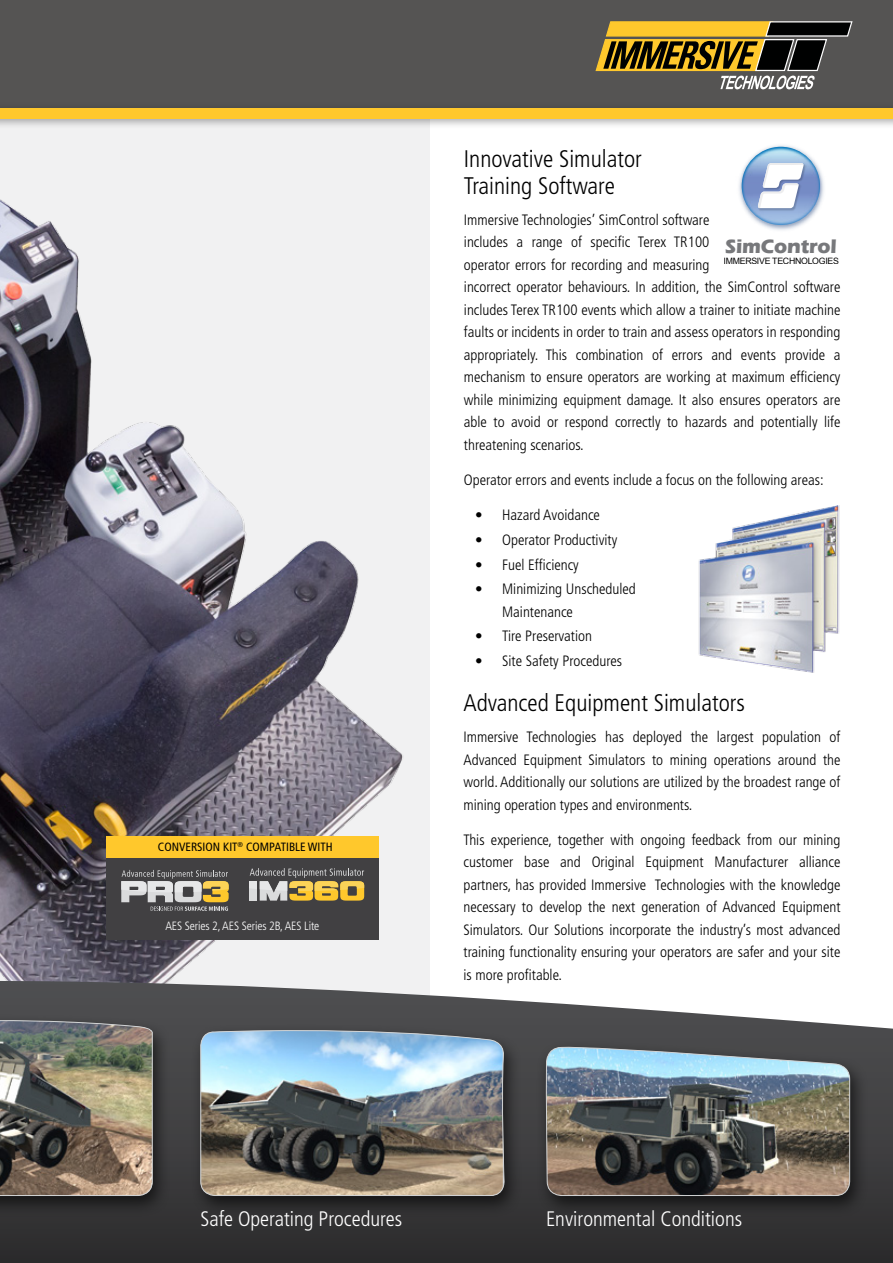
<style>
.page{position:relative;width:893px;height:1263px;background:#fff}
.page>*{position:absolute;margin:0;border:0;box-sizing:border-box;transform-origin:0 0}
.t1{font:300 condensed 24px/27px "Frutiger LT Std";color:#000}
.t2{font:300 condensed 21px "Frutiger LT Std";color:#fff}
.t3{font:700 20.25px "Eras ITC";letter-spacing:-.01em;color:#77787b}
.t4{font:300 condensed 15px/22.5px "Frutiger LT Std";color:#000}
.t5{font:300 condensed 12px "Frutiger LT Std";letter-spacing:-.01em;color:#fff}
.t6{font:condensed 12px "Frutiger LT Std";color:#000}
.t7{font:8.7px "Arial";letter-spacing:-.03em;color:#000}
</style>
<div class="page">
<div style="left:0;top:83px;width:429px;height:931px;background:#f1f1f2"></div>
<img style="left:0;top:199px;width:403px;height:782px">
<div style="left:0;top:0;width:893px;height:108px;background:#555453"></div>
<div style="left:0;top:102px;width:893px;height:27px;background:#000;opacity:.35"></div>
<div style="left:0;top:108px;width:893px;height:11px;background:#ffc82c"></div>
<img style="left:698px;top:506px;width:142px;height:167px">
<svg style="left:595px;top:21px;width:258px;height:68px"></svg>
<img style="left:739px;top:145px;width:85px;height:85px">
<img style="left:757px;top:183px;width:45px;height:28px">
<img style="left:762px;top:162px;width:44px;height:29px">
<svg style="left:758px;top:163px;width:46px;height:45px"></svg>
<svg style="left:0;top:981px;width:893px;height:282px"></svg>
<div style="left:0;top:1013px;width:171px;height:204px;background:#000;opacity:.63"></div>
<img style="left:0;top:1013px;width:153px;height:183px">
<div style="left:190px;top:1023px;width:332px;height:194px;background:#000;opacity:.63"></div>
<img style="left:200px;top:1026px;width:305px;height:170px">
<div style="left:536px;top:1040px;width:333px;height:177px;background:#000;opacity:.63"></div>
<img style="left:546px;top:1045px;width:304px;height:151px">
<div style="left:106px;top:837px;width:272px;height:103px;background:#414042"></div>
<svg style="left:121px;top:870px;width:108px;height:41px"></svg>
<svg style="left:250px;top:868px;width:114px;height:32px"></svg>
<div style="left:106px;top:836px;width:272px;height:22px;background:#ffc82c"></div>
<p class="t6" style="left:158px;top:840px;width:176px">CONVERSION KIT<sup>®</sup> COMPATIBLE WITH</p>
<p class="t5" style="left:165px;top:919px;width:156px">AES Series 2, AES Series 2B, AES Lite</p>
<h1 class="t1" style="left:464px;top:145px;width:179px">Innovative Simulator<br>Training Software</h1>
<p class="t4" style="left:464px;top:209px;width:378px">Immersive Technologies’ SimControl software<br>includes a range of specific Terex TR100<br>operator errors for recording and measuring<br>incorrect operator behaviours. In addition, the SimControl software includes Terex TR100 events which allow a trainer to initiate machine faults or incidents in order to train and assess operators in responding appropriately. This combination of errors and events provide a mechanism to ensure operators are working at maximum efficiency while minimizing equipment damage. It also ensures operators are able to avoid or respond correctly to hazards and potentially life threatening scenarios.</p>
<p class="t4" style="left:464px;top:469px;width:361px">Operator errors and events include a focus on the following areas:</p>
<p class="t4" style="left:475px;top:504px;width:126px">• Hazard Avoidance</p>
<p class="t4" style="left:475px;top:529px;width:144px">• Operator Productivity</p>
<p class="t4" style="left:475px;top:553px;width:105px">• Fuel Efficiency</p>
<p class="t4" style="left:502px;top:578px;width:135px;text-indent:-27px">• Minimizing Unscheduled<br>Maintenance</p>
<p class="t4" style="left:475px;top:625px;width:118px">• Tire Preservation</p>
<p class="t4" style="left:475px;top:650px;width:148px">• Site Safety Procedures</p>
<h1 class="t1" style="left:463px;top:690px;width:283px">Advanced Equipment Simulators</h1>
<p class="t4" style="left:463px;top:726px;width:378px;text-align:justify">Immersive Technologies has deployed the largest population of Advanced Equipment Simulators to mining operations around the world. Additionally our solutions are utilized by the broadest range of mining operation types and environments.</p>
<p class="t4" style="left:463px;top:829px;width:379px;text-align:justify">This experience, together with ongoing feedback from our mining customer base and Original Equipment Manufacturer alliance partners, has provided Immersive Technologies with the knowledge necessary to develop the next generation of Advanced Equipment Simulators. Our Solutions incorporate the industry’s most advanced training functionality ensuring your operators are safer and your site is more profitable.</p>
<h3 class="t3" style="left:725px;top:235px;width:113px">SimControl</h3>
<p class="t7" style="left:723px;top:255px;width:117px">IMMERSIVE TECHNOLOGIES</p>
<h2 class="t2" style="left:200px;top:1207px;width:203px">Safe Operating Procedures</h2>
<h2 class="t2" style="left:546px;top:1207px;width:198px">Environmental Conditions</h2>
</div>
